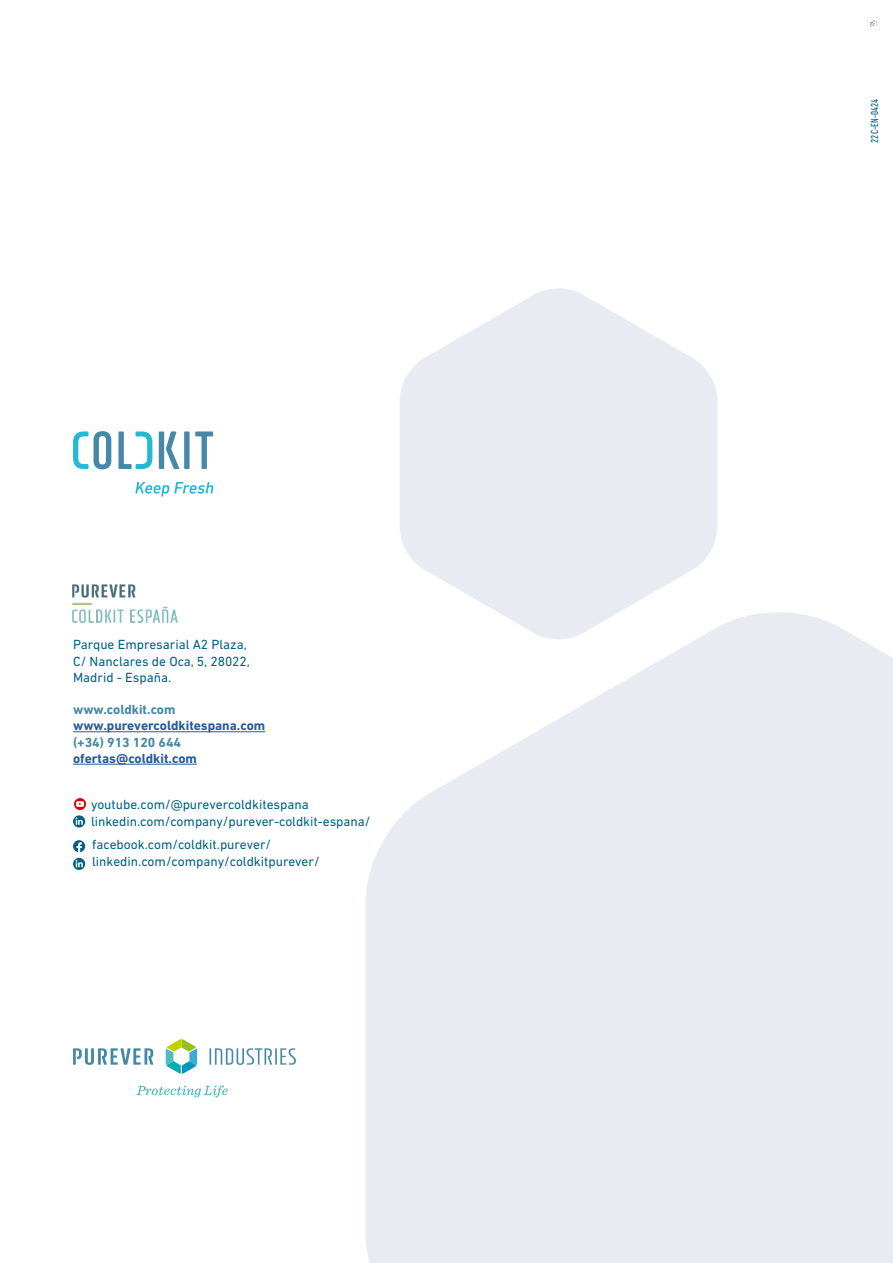
<style>
.page{position:relative;width:893px;height:1263px;background:#fff}
.page>*{position:absolute;margin:0;border:0;box-sizing:border-box;transform-origin:0 0}
.t1{font:13.5px/16.2px "DIN Next LT Pro";color:#006186}
.t2{font:700 13.5px "DIN Next LT Pro";color:#275b9b}
.t3{font:700 13.5px "DIN Next LT Pro";color:#4588a7}
.t4{font:condensed 10.5px "DIN Next LT Pro";color:#006186}
</style>
<div class="page">
<svg style="left:136px;top:1085px;width:92px;height:12px"></svg>
<svg style="left:73px;top:1039px;width:223px;height:35px"></svg>
<svg style="left:73px;top:431px;width:140px;height:38px"></svg>
<svg style="left:135px;top:482px;width:78px;height:14px"></svg>
<svg style="left:400px;top:288px;width:317px;height:324px;fill:#e8ecf2"></svg>
<svg style="left:366px;top:612px;width:527px;height:651px;background:#eaeef3"></svg>
<svg style="left:868px;top:18px;width:12px;height:12px"></svg>
<hr style="left:73px;top:731px;width:192px;height:1px;background:#275b9b">
<hr style="left:73px;top:764px;width:124px;height:1px;background:#275b9b">
<svg style="left:73px;top:840px;width:12px;height:12px"></svg>
<svg style="left:73px;top:858px;width:12px;height:12px"></svg>
<svg style="left:76px;top:860px;width:7px;height:7px"></svg>
<svg style="left:73px;top:815px;width:12px;height:12px"></svg>
<svg style="left:76px;top:817px;width:7px;height:8px"></svg>
<svg style="left:74px;top:799px;width:11px;height:11px"></svg>
<img style="left:72px;top:584px;width:106px;height:39px">
<p class="t1" style="left:73px;top:636px;width:178px">Parque Empresarial A2 Plaza,<br>C/ Nanclares de Oca, 5, 28022,<br>Madrid - España.</p>
<p class="t3" style="left:73px;top:702px;width:104px">www.coldkit.com</p>
<p class="t2" style="left:73px;top:718px;width:194px">www.purevercoldkitespana.com</p>
<p class="t3" style="left:73px;top:734px;width:110px">(+34) 913 120 644</p>
<p class="t2" style="left:73px;top:750px;width:125px">ofertas@coldkit.com</p>
<p class="t1" style="left:91px;top:796px;width:281px;line-height:17.2px">youtube.com/@purevercoldkitespana linkedin.com/company/purever-coldkit-espana/</p>
<p class="t1" style="left:92px;top:837px;width:229px">facebook.com/coldkit.purever/ linkedin.com/company/coldkitpurever/</p>
<p class="t4" style="left:868px;top:143px;width:45px;rotate:-90deg">22C-EN-0424</p>
</div>
